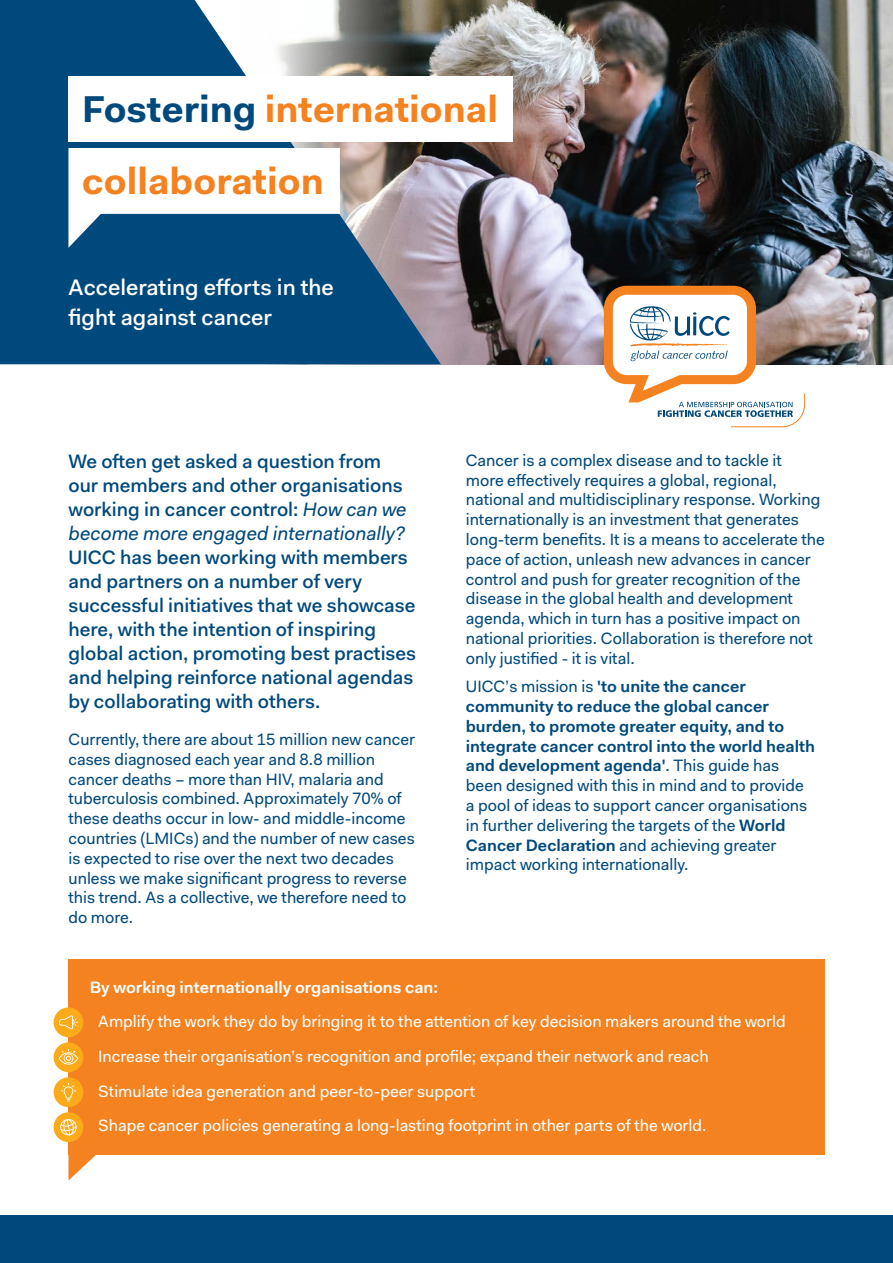
<style>
.page{position:relative;width:893px;height:1263px;background:#fff}
.page>*{position:absolute;margin:0;border:0;box-sizing:border-box;transform-origin:0 0}
.t1{font:700 37.5px/71.6px "Fakt Pro";color:#f58220}
.t2{font:500 22.5px/30px "Fakt Pro";color:#fff}
.t3{font:500 19.5px/24px "Fakt Pro";color:#00497c}
.t4{font:16.5px/19.8px "Fakt Pro";color:#00497c}
.t5{font:16.5px/34.7px "Fakt Pro";color:#fff}
.t6{font:600 16.5px "Fakt Pro";color:#fff}
.s1{color:#00497c}
.s2{font-weight:400;font-style:italic}
.s3{font-weight:600}
</style>
<div class="page">
<img style="left:441px;top:0;width:452px;height:364px">
<svg style="left:0;top:0;width:441px;height:364px;fill:#00497c"></svg>
<svg style="left:604px;top:286px;width:201px;height:141px"></svg>
<svg style="left:68px;top:148px;width:272px;height:100px"></svg>
<div style="left:68px;top:77px;width:445px;height:65px;background:#fff"></div>
<div style="left:0;top:1215px;width:893px;height:48px;background:#00497c"></div>
<div style="left:68px;top:959px;width:757px;height:195px;background:#f58220"></div>
<div style="left:54px;top:1112px;width:29px;height:30px;background:#fbaa19;border-radius:50%"></div>
<svg style="left:60px;top:1119px;width:62px;height:61px"></svg>
<div style="left:54px;top:1042px;width:29px;height:30px;background:#fbaa19;border-radius:50%"></div>
<svg style="left:59px;top:1049px;width:19px;height:16px"></svg>
<div style="left:54px;top:1007px;width:29px;height:30px;background:#fbaa19;border-radius:50%"></div>
<svg style="left:59px;top:1015px;width:19px;height:14px"></svg>
<div style="left:54px;top:1077px;width:29px;height:30px;background:#fbaa19;border-radius:50%"></div>
<svg style="left:61px;top:1083px;width:15px;height:19px"></svg>
<h1 class="t1" style="left:82px;top:73px;width:417px"><span class="s1">Fostering</span> international collaboration</h1>
<h2 class="t2" style="left:68px;top:272px;width:267px">Accelerating efforts in the fight against cancer</h2>
<p class="t3" style="left:68px;top:449px;width:339px">We often get asked a question from our members and other organisations working in cancer control: <span class="s2">How can we become more engaged internationally?</span></p>
<p class="t3" style="left:68px;top:545px;width:349px">UICC has been working with members and partners on a number of very successful initiatives that we showcase here, with the intention of inspiring global action, promoting best practises and helping reinforce national agendas by collaborating with others.</p>
<p class="t4" style="left:68px;top:729px;width:348px">Currently, there are about 15 million new cancer cases diagnosed each year and 8.8 million cancer deaths – more than HIV, malaria and tuberculosis combined. Approximately 70% of these deaths occur in low- and middle-income countries (LMICs) and the number of new cases is expected to rise over the next two decades unless we make significant progress to reverse this trend. As a collective, we therefore need to do more.</p>
<p class="t4" style="left:466px;top:450px;width:360px">Cancer is a complex disease and to tackle it<br>more effectively requires a global, regional, national and multidisciplinary response. Working internationally is an investment that generates long-term benefits. It is a means to accelerate the pace of action, unleash new advances in cancer control and push for greater recognition of the disease in the global health and development agenda, which in turn has a positive impact on national priorities. Collaboration is therefore not only justified - it is vital.</p>
<p class="t4" style="left:466px;top:676px;width:351px">UICC’s mission is <span class="s3">'to unite the cancer community to reduce the global cancer burden, to promote greater equity, and to integrate cancer control into the world health and development agenda'</span>. This guide has been designed with this in mind and to provide a pool of ideas to support cancer organisations in further delivering the targets of the <span class="s3">World Cancer Declaration</span> and achieving greater impact working internationally.</p>
<p class="t6" style="left:90px;top:976px;width:350px">By working internationally organisations can:</p>
<p class="t5" style="left:98px;top:1004px;width:689px">Amplify the work they do by bringing it to the attention of key decision makers around the world Increase their organisation’s recognition and profile; expand their network and reach<br>Stimulate idea generation and peer-to-peer support<br>Shape cancer policies generating a long-lasting footprint in other parts of the world.</p>
</div>
